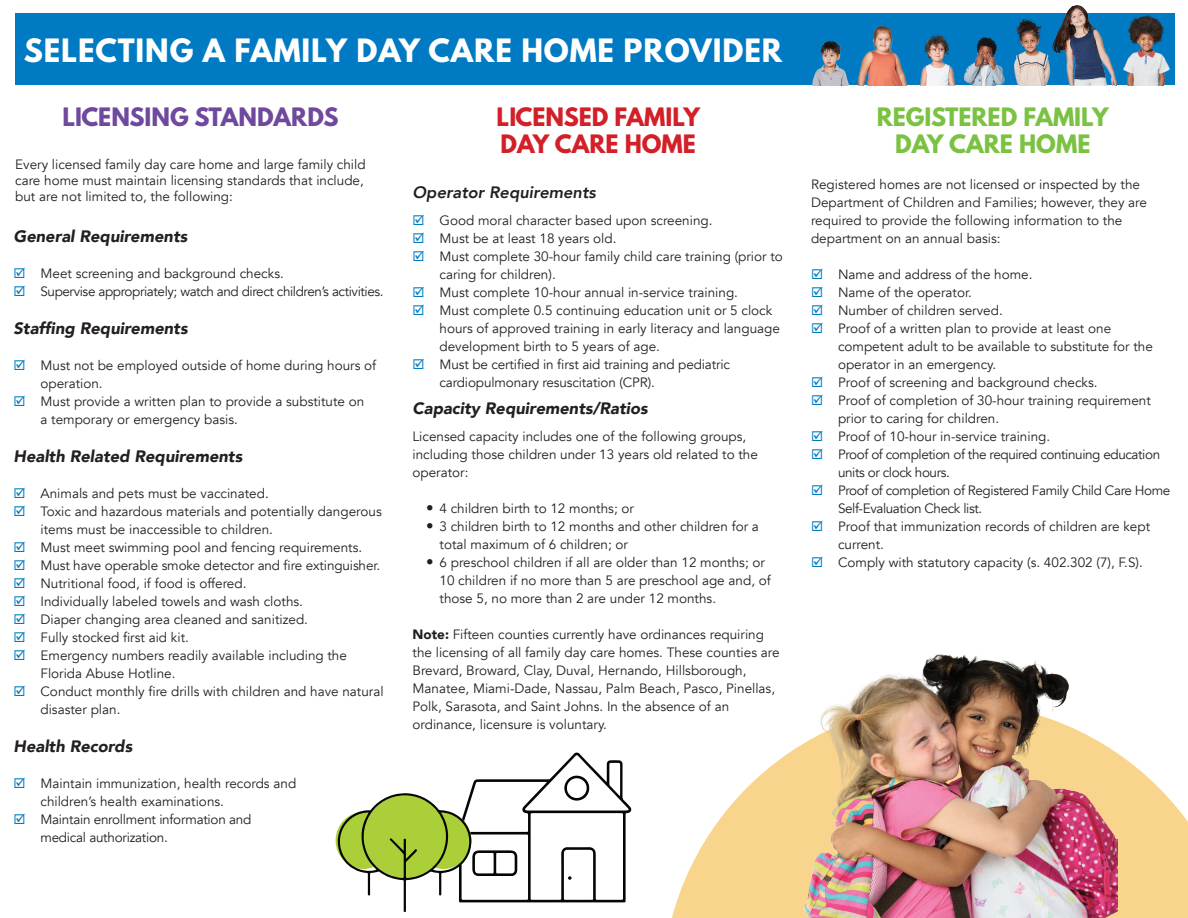
<style>
.page{position:relative;width:1188px;height:918px;background:#fff}
.page>*{position:absolute;margin:0;border:0;box-sizing:border-box;transform-origin:0 0}
.t1{font:700 28.5px "League Spartan";letter-spacing:.03em;color:#fff}
.t2{font:700 22.5px/27px "League Spartan";color:#7bc142;text-align:center}
.t3{font:700 22.5px/27px "League Spartan";color:#d31f27}
.t4{font:700 22.5px "League Spartan";color:#6f499d}
.t5{font:italic 900 16.5px "Avenir";color:#231f20}
.t6{font:italic 800 16.5px "Avenir";color:#231f20}
.t7{font:13.5px/18px "Avenir";color:#231f20}
.t8{font:13.5px/18px "Avenir";letter-spacing:-.03em;color:#231f20}
.s1{font-size:15px}
.s2{font-weight:900}
</style>
<div class="page">
<div style="left:15px;top:14px;width:1159px;height:71px;background:#007ac2"></div>
<svg style="left:672px;top:748px;width:516px;height:170px;fill:#f9d48d"></svg>
<img style="left:796px;top:654px;width:322px;height:264px">
<img style="left:805px;top:5px;width:370px;height:80px">
<svg style="left:338px;top:753px;width:293px;height:159px"></svg>
<h1 class="t1" style="left:24px;top:28px;width:760px">SELECTING A FAMILY DAY CARE HOME PROVIDER</h1>
<h2 class="t4" style="left:62px;top:99px;width:278px">LICENSING STANDARDS</h2>
<p class="t7" style="left:15px;top:156px;width:352px;line-height:16.2px">Every licensed family day care home and large family child care home must maintain licensing standards that include, but are not limited to, the following:</p>
<p class="t5" style="left:14px;top:223px;width:175px">General Requirements</p>
<p class="t8" style="left:40px;top:265px;width:345px">Meet screening and background checks.<br>Supervise appropriately; watch and direct children’s activities.</p>
<p class="t5" style="left:14px;top:315px;width:176px">Staffing Requirements</p>
<p class="t7" style="left:40px;top:357px;width:337px">Must not be employed outside of home during hours of operation.<br>Must provide a written plan to provide a substitute on<br>a temporary or emergency basis.</p>
<p class="t5" style="left:14px;top:443px;width:230px">Health Related Requirements</p>
<p class="t7" style="left:40px;top:485px;width:345px">Animals and pets must be vaccinated.<br>Toxic and hazardous materials and potentially dangerous items must be inaccessible to children.<br>Must meet swimming pool and fencing requirements.<br>Must have operable smoke detector and fire extinguisher.<br>Nutritional food, if food is offered.<br>Individually labeled towels and wash cloths.<br>Diaper changing area cleaned and sanitized.<br>Fully stocked first aid kit.<br>Emergency numbers readily available including the Florida Abuse Hotline.<br>Conduct monthly fire drills with children and have natural disaster plan.</p>
<p class="t5" style="left:14px;top:732px;width:120px">Health Records</p>
<p class="t7" style="left:40px;top:774px;width:257px">Maintain immunization, health records and children’s health examinations.<br>Maintain enrollment information and medical authorization.</p>
<h2 class="t3" style="left:497px;top:103px;width:205px">LICENSED FAMILY<br>DAY CARE HOME</h2>
<p class="t6" style="left:413px;top:182px;width:185px">Operator Requirements</p>
<p class="t7" style="left:440px;top:211px;width:345px">Good moral character based upon screening.<br>Must be at least 18 years old.<br>Must complete 30-hour family child care training (prior to caring for children).<br>Must complete 10-hour annual in-service training.<br>Must complete 0.5 continuing education unit or 5 clock hours of approved training in early literacy and language development birth to 5 years of age.<br>Must be certified in first aid training and pediatric cardiopulmonary resuscitation (CPR).</p>
<p class="t5" style="left:413px;top:394px;width:237px">Capacity Requirements/Ratios</p>
<p class="t7" style="left:413px;top:427px;width:347px">Licensed capacity includes one of the following groups, including those children under 13 years old related to the operator:</p>
<p class="t7" style="left:426px;top:499px;width:209px"><span class="s1">•</span> 4 children birth to 12 months; or</p>
<p class="t7" style="left:440px;top:517px;width:321px;text-indent:-14px"><span class="s1">•</span> 3 children birth to 12 months and other children for a total maximum of 6 children; or</p>
<p class="t7" style="left:440px;top:553px;width:333px;text-indent:-14px"><span class="s1">•</span> 6 preschool children if all are older than 12 months; or<br>10 children if no more than 5 are preschool age and, of those 5, no more than 2 are under 12 months.</p>
<p class="t7" style="left:413px;top:625px;width:369px"><span class="s2">Note:</span> Fifteen counties currently have ordinances requiring the licensing of all family day care homes. These counties are Brevard, Broward, Clay, Duval, Hernando, Hillsborough, Manatee, Miami-Dade, Nassau, Palm Beach, Pasco, Pinellas, Polk, Sarasota, and Saint Johns. In the absence of an ordinance, licensure is voluntary.</p>
<h2 class="t2" style="left:877px;top:103px;width:234px">REGISTERED FAMILY<br>DAY CARE HOME</h2>
<p class="t7" style="left:811px;top:175px;width:338px">Registered homes are not licensed or inspected by the Department of Children and Families; however, they are required to provide the following information to the department on an annual basis:</p>
<p class="t7" style="left:838px;top:265px;width:334px">Name and address of the home.<br>Name of the operator.<br>Number of children served.<br>Proof of a written plan to provide at least one competent adult to be available to substitute for the operator in an emergency.<br>Proof of screening and background checks.<br>Proof of completion of 30-hour training requirement prior to caring for children.<br>Proof of 10-hour in-service training.<br>Proof of completion of the required continuing education units or clock hours.<br>Proof of completion of Registered Family Child Care Home Self-Evaluation Check list.<br>Proof that immunization records of children are kept current.<br>Comply with statutory capacity (s. 402.302 (7), F.S).</p>
</div>
